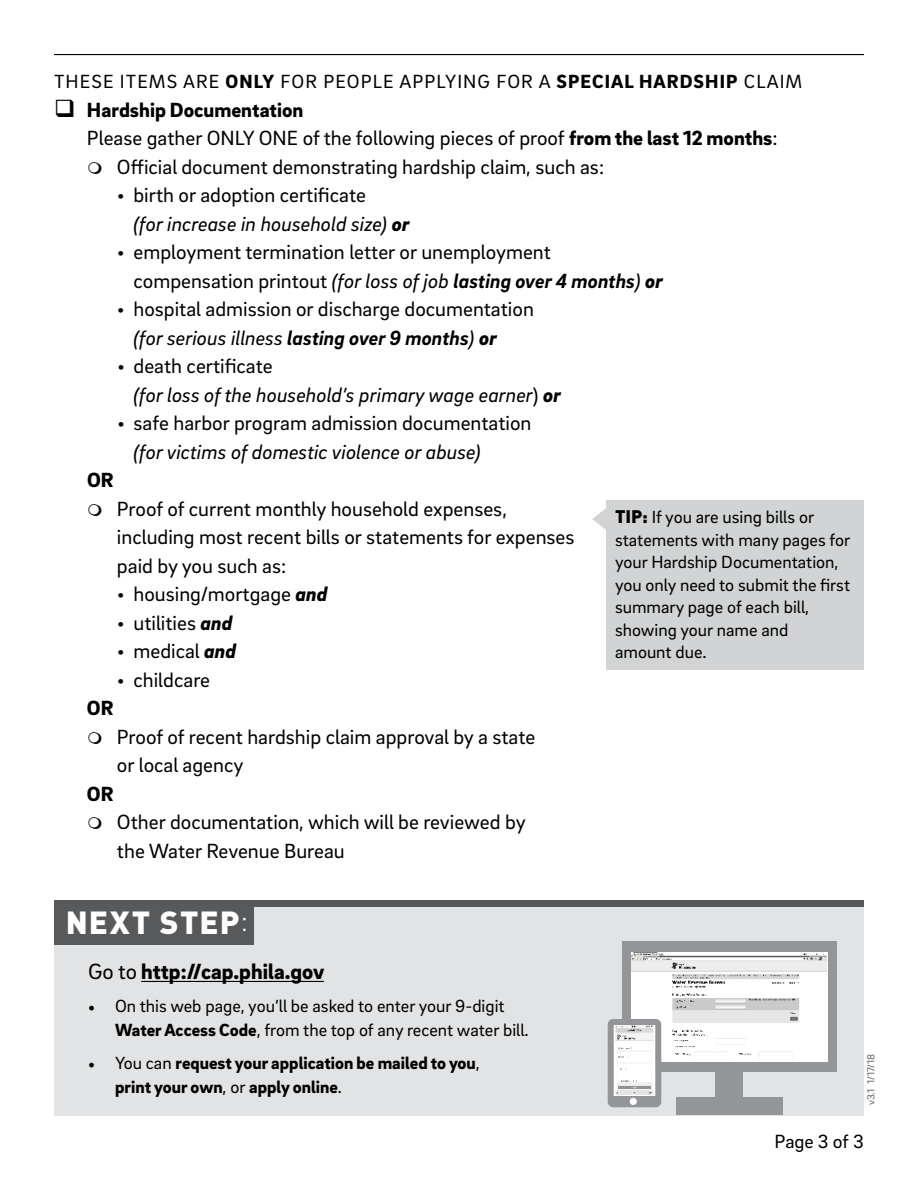
<style>
.page{position:relative;width:918px;height:1188px;background:#fff}
.page>*{position:absolute;margin:0;border:0;box-sizing:border-box;transform-origin:0 0}
.t1{font:900 31.5px "DIN Pro";letter-spacing:.04em;color:#fff}
.t2{font:900 22.5px "Brix Sans";color:#000}
.t3{font:21px/28.5px "Brix Sans";color:#000}
.t4{font:italic 21px/28.5px "Brix Sans";color:#000}
.t5{font:900 21px "Brix Sans";color:#000}
.t6{font:19.65px "Brix Sans";letter-spacing:-.005em;color:#000}
.t7{font:19.5px "Brix Sans";letter-spacing:.055em;color:#000}
.t8{font:18px/22.5px "Brix Sans";color:#000}
.t9{font:900 18px/24px "Brix Sans";color:#000}
.t10{font:10.5px "Brix Sans";color:#636466}
.s1{font-weight:900}
.s2{font-style:normal}
.s3{font-style:italic}
.s4{font-weight:700;font-style:italic}
.s5{font-weight:900;font-style:italic}
.s6{font-family:"DIN Pro";font-weight:900}
.s7{font-weight:400;font-stretch:condensed}
.s8{font-weight:400}
.s9{font-family:"Minion Pro"}
.s10{font-family:"Minion Pro";font-weight:400}
</style>
<div class="page">
<hr style="left:54px;top:54px;width:810px;height:1px;background:#000">
<svg style="left:592px;top:508px;width:14px;height:22px"></svg>
<div style="left:606px;top:500px;width:258px;height:170px;background:#d1d3d4"></div>
<div style="left:54px;top:900px;width:810px;height:7px;background:#58595b"></div>
<div style="left:54px;top:907px;width:810px;height:209px;background:#e2e3e4"></div>
<div style="left:54px;top:904px;width:200px;height:41px;background:#58595b"></div>
<hr style="left:141px;top:981px;width:183px;height:1px;background:#000">
<div style="left:622px;top:941px;width:214px;height:131px;background:#939598"></div>
<div style="left:715px;top:1069px;width:28px;height:36px;background:#939598"></div>
<div style="left:676px;top:1098px;width:106px;height:17px;background:#939598"></div>
<img style="left:632px;top:953px;width:195px;height:108px">
<svg style="left:611px;top:1022px;width:47px;height:82px"></svg>
<div style="left:608px;top:1019px;width:53px;height:88px;border:6px solid #939598;border-radius:3px"></div>
<div style="left:613px;top:1096px;width:43px;height:6px;background:#939598"></div>
<div style="left:630px;top:1098px;width:7px;height:7px;background:#fff;border-radius:50%"></div>
<img style="left:615px;top:1025px;width:39px;height:69px">
<p class="t7" style="left:54px;top:69px;width:750px">THESE ITEMS ARE <span class="s1">ONLY</span> FOR PEOPLE APPLYING FOR A <span class="s1">SPECIAL HARDSHIP</span> CLAIM</p>
<p class="t5" style="left:54px;top:96px;width:251px">❑ Hardship Documentation</p>
<p class="t3" style="left:87px;top:123px;width:692px">Please gather ONLY ONE of the following pieces of proof <span class="s1">from the last 12 months</span>:</p>
<p class="t3" style="left:117px;top:151px;width:489px">Official document demonstrating hardship claim, such as:</p>
<p class="t4" style="left:134px;top:180px;width:277px;text-indent:-17px"><span class="s2">• birth or adoption certificate<br></span>(for increase in household size) <span class="s1">or</span></p>
<p class="t3" style="left:134px;top:237px;width:531px;text-indent:-17px">• employment termination letter or unemployment compensation printout <span class="s3">(for loss of job</span> <span class="s4">lasting over 4 months</span><span class="s3">)</span> <span class="s5">or</span></p>
<p class="t3" style="left:134px;top:294px;width:402px;text-indent:-17px">• hospital admission or discharge documentation <span class="s3">(for serious illness</span> <span class="s4">lasting over 9 months</span><span class="s3">)</span> <span class="s5">or</span></p>
<p class="t4" style="left:134px;top:351px;width:429px;text-indent:-17px"><span class="s2">• death certificate<br></span>(for loss of the household’s primary wage earner<span class="s2">)</span> <span class="s1">or</span></p>
<p class="t3" style="left:117px;top:408px;width:416px">• safe harbor program admission documentation</p>
<p class="t4" style="left:134px;top:436px;width:349px">(for victims of domestic violence or abuse)</p>
<p class="t5" style="left:87px;top:466px;width:28px">OR</p>
<p class="t3" style="left:117px;top:493px;width:459px">Proof of current monthly household expenses, including most recent bills or statements for expenses paid by you such as:</p>
<p class="t3" style="left:117px;top:579px;width:212px">• housing/mortgage <span class="s5">and</span></p>
<p class="t3" style="left:117px;top:607px;width:117px">• utilities <span class="s5">and</span></p>
<p class="t3" style="left:117px;top:636px;width:121px">• medical <span class="s5">and</span></p>
<p class="t3" style="left:117px;top:664px;width:95px">• childcare</p>
<p class="t5" style="left:87px;top:694px;width:28px">OR</p>
<p class="t3" style="left:117px;top:721px;width:420px">Proof of recent hardship claim approval by a state or local agency</p>
<p class="t5" style="left:87px;top:780px;width:28px">OR</p>
<p class="t3" style="left:117px;top:807px;width:410px">Other documentation, which will be reviewed by the Water Revenue Bureau</p>
<p class="t8" style="left:615px;top:505px;width:237px"><span class="s6">TIP:</span> If you are using bills or statements with many pages for your Hardship Documentation, you only need to submit the first summary page of each bill, showing your name and<br>amount due.</p>
<h1 class="t1" style="left:66px;top:896px;width:183px">NEXT STEP<span class="s7">:</span></h1>
<p class="t2" style="left:88px;top:957px;width:238px"><span class="s8">Go to</span> http://cap.phila.gov</p>
<p class="t8" style="left:115px;top:993px;width:415px;line-height:24px;text-indent:-27px"><span class="s9">•</span> On this web page, you’ll be asked to enter your 9-digit<br><span class="s1">Water Access Code</span>, from the top of any recent water bill.</p>
<p class="t9" style="left:115px;top:1050px;width:366px;text-indent:-27px"><span class="s10">•</span> <span class="s8">You can</span> request your application be mailed to you<span class="s8">, </span>print your own<span class="s8">, or</span> apply online<span class="s8">.</span></p>
<p class="t10" style="left:864px;top:1105px;width:53px;rotate:-90deg">v3.1 1/17/18</p>
<p class="t6" style="left:775px;top:1129px;width:91px">Page 3 of 3</p>
</div>
